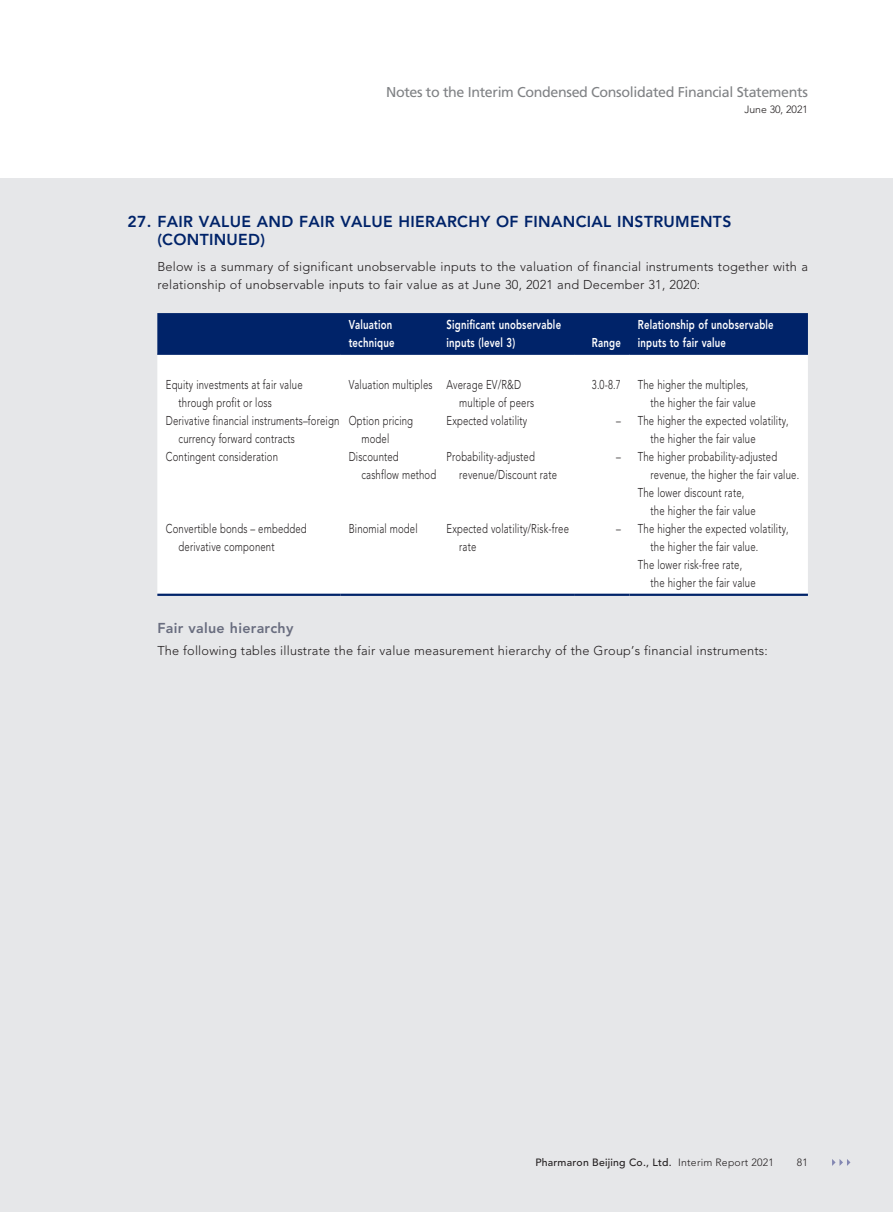
<style>
.page{position:relative;width:893px;height:1212px;background:#fff}
.page>*{position:absolute;margin:0;border:0;box-sizing:border-box;transform-origin:0 0}
.t1{font:800 15.75px/18px "Avenir LT Std";letter-spacing:.02em;color:#002369}
.t2{font:14.25px "Frutiger LT Std";letter-spacing:-.025em;color:#808285}
.t3{font:800 14.25px "Avenir LT Std";letter-spacing:.02em;color:#696d7f}
.t4{font:300 12.75px/18px "Avenir LT Std";letter-spacing:.015em;color:#231f20;scale:.75 1}
.t5{font:300 12.75px/18px "Avenir LT Std";letter-spacing:.015em;color:#231f20}
.t6{font:800 12.75px/18px "Avenir LT Std";letter-spacing:.02em;color:#fff;scale:.75 1}
.t7{font:500 10.5px "Avenir LT Std";letter-spacing:.02em;color:#231f20}
.t8{font:300 10.5px "Avenir LT Std";color:#231f20}
.s1{font-weight:300}
</style>
<div class="page">
<div style="left:0;top:179px;width:893px;height:1033px;background:#e6e7e9"></div>
<svg style="left:832px;top:1159px;width:18px;height:7px"></svg>
<div style="left:157px;top:313px;width:651px;height:41px;background:#002369"></div>
<div style="left:157px;top:355px;width:651px;height:239px;background:#fff"></div>
<hr style="left:157px;top:354px;width:183px;height:1px;background:#002369">
<hr style="left:340px;top:354px;width:98px;height:1px;background:#002369">
<hr style="left:438px;top:354px;width:136px;height:1px;background:#002369">
<hr style="left:574px;top:354px;width:55px;height:1px;background:#002369">
<hr style="left:629px;top:354px;width:179px;height:1px;background:#002369">
<hr style="left:157px;top:594px;width:183px;height:2px;background:#002369">
<hr style="left:340px;top:594px;width:98px;height:2px;background:#002369">
<hr style="left:438px;top:594px;width:136px;height:2px;background:#002369">
<hr style="left:574px;top:594px;width:55px;height:2px;background:#002369">
<hr style="left:629px;top:594px;width:179px;height:2px;background:#002369">
<p class="t2" style="left:386px;top:84px;width:423px">Notes to the Interim Condensed Consolidated Financial Statements</p>
<p class="t8" style="left:744px;top:103px;width:65px">June 30, 2021</p>
<p class="t1" style="left:157px;top:212px;width:575px;text-indent:-30px">27. FAIR VALUE AND FAIR VALUE HIERARCHY OF FINANCIAL INSTRUMENTS (CONTINUED)</p>
<p class="t5" style="left:157px;top:258px;width:652px">Below is a summary of significant unobservable inputs to the valuation of financial instruments together with a relationship of unobservable inputs to fair value as at June 30, 2021 and December 31, 2020:</p>
<p class="t6" style="left:349px;top:316px;width:63px">Valuation technique</p>
<p class="t6" style="left:446px;top:316px;width:154px">Significant unobservable inputs (level 3)</p>
<p class="t6" style="left:638px;top:316px;width:183px">Relationship of unobservable inputs to fair value</p>
<p class="t6" style="left:592px;top:334px;width:40px">Range</p>
<p class="t4" style="left:179px;top:376px;width:167px;text-indent:-13px">Equity investments at fair value through profit or loss</p>
<p class="t4" style="left:459px;top:376px;width:101px;text-indent:-111px">Valuation multiples Average EV/R&amp;D multiple of peers</p>
<p class="t4" style="left:592px;top:376px;width:40px">3.0-8.7</p>
<p class="t4" style="left:651px;top:376px;width:142px;text-indent:-13px">The higher the multiples, the higher the fair value</p>
<p class="t4" style="left:179px;top:412px;width:216px;text-indent:-13px">Derivative financial instruments–foreign currency forward contracts</p>
<p class="t4" style="left:361px;top:412px;width:70px;text-indent:-13px">Option pricing model</p>
<p class="t4" style="left:446px;top:412px;width:109px">Expected volatility</p>
<p class="t4" style="left:616px;top:412px;width:232px;text-align:center">– The higher the expected volatility, the higher the fair value</p>
<p class="t4" style="left:166px;top:448px;width:151px">Contingent consideration</p>
<p class="t4" style="left:361px;top:448px;width:101px;text-indent:-13px">Discounted cashflow method</p>
<p class="t4" style="left:459px;top:448px;width:132px;text-indent:-13px">Probability-adjusted revenue/Discount rate</p>
<p class="t4" style="left:616px;top:448px;width:216px">– The higher probability-adjusted</p>
<p class="t4" style="left:651px;top:466px;width:200px">revenue, the higher the fair value.</p>
<p class="t4" style="left:638px;top:484px;width:143px">The lower discount rate,</p>
<p class="t4" style="left:651px;top:502px;width:142px">the higher the fair value</p>
<p class="t4" style="left:179px;top:520px;width:172px;text-indent:-13px">Convertible bonds – embedded derivative component</p>
<p class="t4" style="left:349px;top:520px;width:94px">Binomial model</p>
<p class="t4" style="left:459px;top:520px;width:148px;text-indent:-13px">Expected volatility/Risk-free rate</p>
<p class="t4" style="left:616px;top:520px;width:232px">– The higher the expected volatility,</p>
<p class="t4" style="left:651px;top:538px;width:145px">the higher the fair value.</p>
<p class="t4" style="left:638px;top:556px;width:141px">The lower risk-free rate,</p>
<p class="t4" style="left:651px;top:574px;width:142px">the higher the fair value</p>
<p class="t3" style="left:157px;top:619px;width:138px">Fair value hierarchy</p>
<p class="t5" style="left:157px;top:642px;width:612px">The following tables illustrate the fair value measurement hierarchy of the Group’s financial instruments:</p>
<p class="t7" style="left:535px;top:1156px;width:240px">Pharmaron Beijing Co., Ltd. <span class="s1">Interim Report 2021</span></p>
<p class="t8" style="left:797px;top:1156px;width:13px">81</p>
</div>
